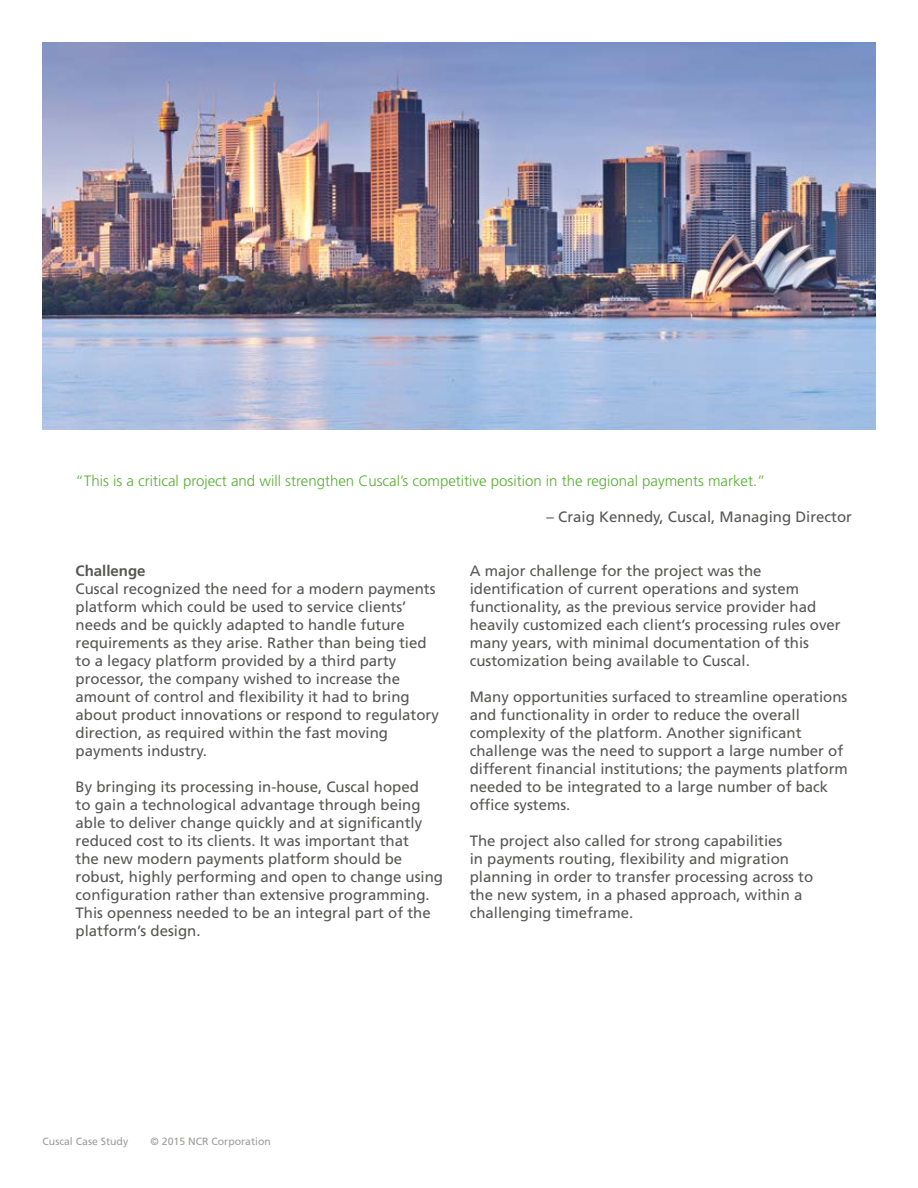
<style>
.page{position:relative;width:918px;height:1188px;background:#fff}
.page>*{position:absolute;margin:0;border:0;box-sizing:border-box;transform-origin:0 0}
.t1{font:15px/18px "Frutiger LT Std";color:#575756}
.t2{font:300 15px "Frutiger LT Std";color:#56af31}
.t3{font:700 15px "Frutiger LT Std";color:#575756}
.t4{font:10.5px "Frutiger LT Std";color:#9d9d9c}
</style>
<div class="page">
<img style="left:43px;top:43px;width:832px;height:387px">
<p class="t2" style="left:76px;top:472px;width:692px">“This is a critical project and will strengthen Cuscal’s competitive position in the regional payments market.”</p>
<p class="t1" style="left:547px;top:508px;width:307px">– Craig Kennedy, Cuscal, Managing Director</p>
<p class="t3" style="left:76px;top:562px;width:72px">Challenge</p>
<p class="t1" style="left:76px;top:580px;width:365px">Cuscal recognized the need for a modern payments platform which could be used to service clients’ needs and be quickly adapted to handle future requirements as they arise. Rather than being tied to a legacy platform provided by a third party processor, the company wished to increase the amount of control and flexibility it had to bring about product innovations or respond to regulatory direction, as required within the fast moving payments industry.</p>
<p class="t1" style="left:76px;top:778px;width:369px">By bringing its processing in-house, Cuscal hoped<br>to gain a technological advantage through being able to deliver change quickly and at significantly reduced cost to its clients. It was important that<br>the new modern payments platform should be robust, highly performing and open to change using configuration rather than extensive programming.<br>This openness needed to be an integral part of the platform’s design.</p>
<p class="t1" style="left:470px;top:562px;width:372px">A major challenge for the project was the identification of current operations and system functionality, as the previous service provider had heavily customized each client’s processing rules over many years, with minimal documentation of this customization being available to Cuscal.</p>
<p class="t1" style="left:470px;top:688px;width:380px">Many opportunities surfaced to streamline operations and functionality in order to reduce the overall complexity of the platform. Another significant challenge was the need to support a large number of different financial institutions; the payments platform needed to be integrated to a large number of back office systems.</p>
<p class="t1" style="left:470px;top:832px;width:345px">The project also called for strong capabilities<br>in payments routing, flexibility and migration planning in order to transfer processing across to the new system, in a phased approach, within a challenging timeframe.</p>
<p class="t4" style="left:43px;top:1135px;width:87px">Cuscal Case Study</p>
<p class="t4" style="left:151px;top:1135px;width:122px">© 2015 NCR Corporation</p>
</div>
